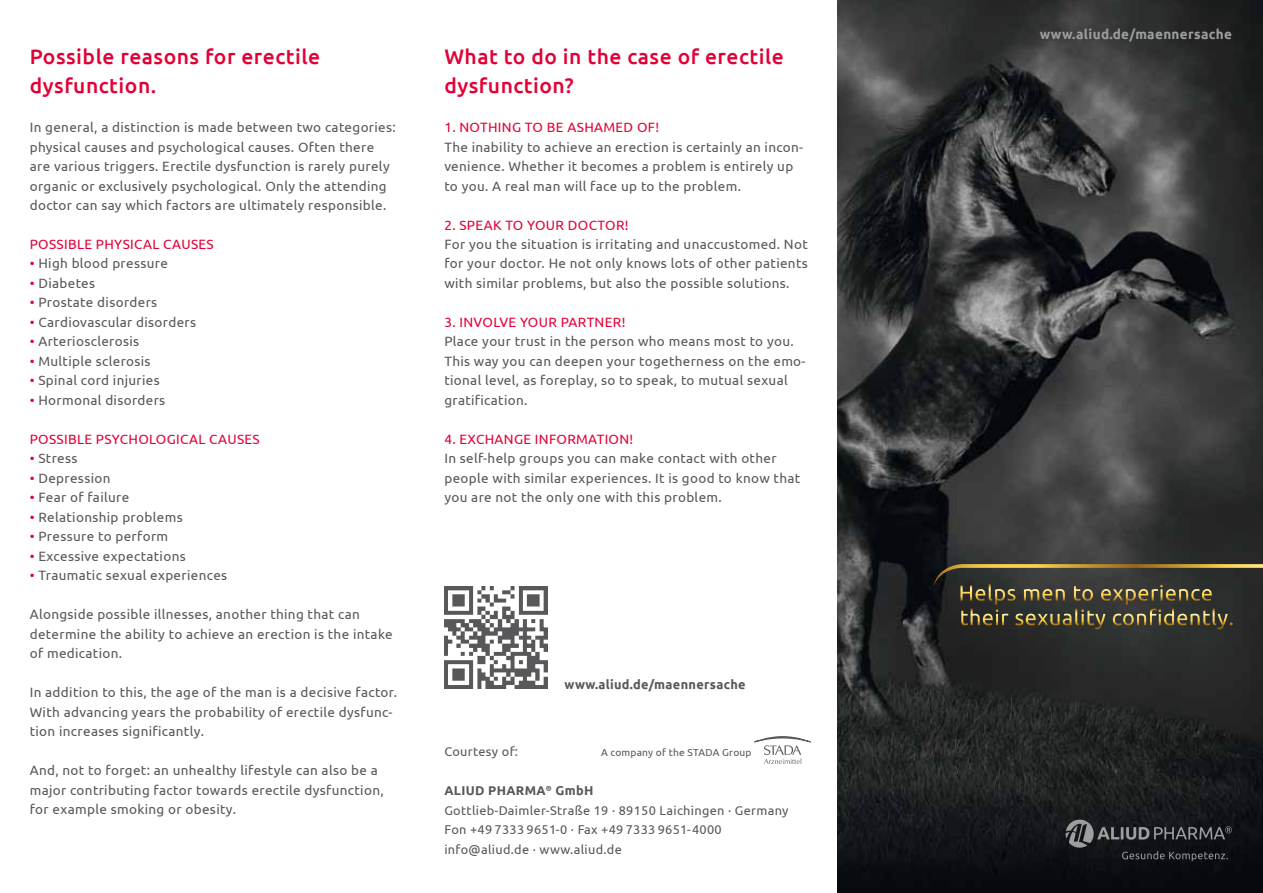
<style>
.page{position:relative;width:1263px;height:893px;background:#fff}
.page>*{position:absolute;margin:0;border:0;box-sizing:border-box;transform-origin:0 0}
.t1{font:500 21px/29.2px "Ubuntu";letter-spacing:.025em;color:#e20036}
.t2{font:13.5px/19.5px "Ubuntu";letter-spacing:.025em;color:#58585a}
.t3{font:13.5px "Ubuntu";letter-spacing:.025em;color:#e20036}
.t4{font:700 13.5px "Ubuntu";letter-spacing:.025em;color:#9c9e9f}
.t5{font:12.75px/19.5px "Ubuntu";letter-spacing:.025em;color:#58585a}
.t6{font:700 12.75px "Ubuntu";letter-spacing:.025em;color:#58585a}
.t7{font:10.2px "Ubuntu";color:#58585a}
.s1{color:#e20036}
.s2{font-weight:700}
</style>
<div class="page">
<img style="left:838px;top:0;width:425px;height:893px">
<svg style="left:1066px;top:820px;width:166px;height:41px;background:#2a2c31"></svg>
<svg style="left:933px;top:564px;width:330px;height:37px;background:#504a36"></svg>
<svg style="left:970px;top:608px;width:246px;height:17px;background:#5c553a"></svg>
<img style="left:444px;top:586px;width:103px;height:103px">
<svg style="left:754px;top:737px;width:56px;height:27px"></svg>
<h1 class="t1" style="left:30px;top:41px;width:292px">Possible reasons for erectile dysfunction.</h1>
<p class="t2" style="left:30px;top:117px;width:368px">I n general, a distinction is made between two categories: physical causes and psychological causes. Often there are various triggers. Erectile dysfunction is rarely purely organic or exclusively psychological. Only the attending doctor can say which factors are ultimately responsible.</p>
<p class="t3" style="left:30px;top:236px;width:186px">Possible physical causes</p>
<p class="t2" style="left:30px;top:254px;width:140px"><span class="s1">•</span> H igh blood pressure</p>
<p class="t2" style="left:30px;top:273px;width:67px"><span class="s1">•</span> Diabetes</p>
<p class="t2" style="left:30px;top:292px;width:129px"><span class="s1">•</span> Prostate disorders</p>
<p class="t2" style="left:30px;top:312px;width:168px"><span class="s1">•</span> Cardiovascular disorders</p>
<p class="t2" style="left:30px;top:331px;width:111px"><span class="s1">•</span> Arteriosclerosis</p>
<p class="t2" style="left:30px;top:351px;width:122px"><span class="s1">•</span> Multiple sclerosis</p>
<p class="t2" style="left:30px;top:370px;width:132px"><span class="s1">•</span> Spinal cord injuries</p>
<p class="t2" style="left:30px;top:390px;width:137px"><span class="s1">•</span> Hormonal disorders</p>
<p class="t3" style="left:30px;top:431px;width:232px">Possible psychological causes</p>
<p class="t2" style="left:30px;top:448px;width:49px"><span class="s1">•</span> Stress</p>
<p class="t2" style="left:30px;top:468px;width:82px"><span class="s1">•</span> Depression</p>
<p class="t2" style="left:30px;top:487px;width:101px"><span class="s1">•</span> Fear of failure</p>
<p class="t2" style="left:30px;top:507px;width:154px"><span class="s1">•</span> Relationship problems</p>
<p class="t2" style="left:30px;top:526px;width:140px"><span class="s1">•</span> Pressure to perform</p>
<p class="t2" style="left:30px;top:546px;width:157px"><span class="s1">•</span> Excessive expectations</p>
<p class="t2" style="left:30px;top:565px;width:199px"><span class="s1">•</span> Traumatic sexual experiences</p>
<p class="t2" style="left:30px;top:604px;width:364px">Alongside possible illnesses, another thing that can determine the ability to achieve an erection is the intake of medication.</p>
<p class="t2" style="left:30px;top:682px;width:369px">I n addition to this, the age of the man is a decisive factor.<br>With advancing years the probability of erectile dysfunc&shy;tion increases significantly.</p>
<p class="t2" style="left:30px;top:760px;width:355px">And, not to forget: an unhealthy lifestyle can also be a major contributing factor towards erectile dysfunction, for example smoking or obesity.</p>
<h1 class="t1" style="left:444px;top:41px;width:341px">What to do in the case of erectile dysfunction?</h1>
<p class="t3" style="left:444px;top:119px;width:216px">1. Nothing to be ashamed of!</p>
<p class="t2" style="left:444px;top:137px;width:360px">The inability to achieve an erection is certainly an incon&shy;venience. Whether it becomes a problem is entirely up to you. A real man will face up to the problem.</p>
<p class="t3" style="left:444px;top:216px;width:186px">2. Speak to your doctor!</p>
<p class="t2" style="left:444px;top:234px;width:365px;text-align:justify">For you the situation is irritating and unaccustomed. Not for your doctor. He not only knows lots of other patients with similar problems, but also the possible solutions.</p>
<p class="t3" style="left:444px;top:314px;width:183px">3. Involve your partn er!</p>
<p class="t2" style="left:444px;top:331px;width:363px">Place your trust in the person who means most to you.<br>This way you can deepen your togetherness on the emo&shy;tional level, as foreplay, so to speak, to mutual sexual gratification.</p>
<p class="t3" style="left:444px;top:431px;width:190px">4. Exchan ge in formation !</p>
<p class="t2" style="left:444px;top:448px;width:357px">I n self-help groups you can make contact with other people with similar experiences. I t is good to know that you are not the only one with this problem.</p>
<p class="t6" style="left:564px;top:677px;width:183px">www.aliud.de/maennersache</p>
<p class="t5" style="left:444px;top:741px;width:75px">Courtesy of:</p>
<p class="t5" style="left:444px;top:780px;width:345px"><span class="s2">Aliud Pharma</span><sup>®</sup> <span class="s2">GmbH<br></span>Gottlieb-Daimler-Straße 19 · 89150 Laichingen · Germany Fon +49 7333 9651-0 · Fax +49 7333 9651-4000 info@aliud.de · www.aliud.de</p>
<p class="t7" style="left:601px;top:746px;width:94px">A company of the STADA</p>
<p class="t7" style="left:722px;top:746px;width:31px">Group</p>
<p class="t4" style="left:1040px;top:26px;width:194px">www.aliud.de/maennersache</p>
</div>
